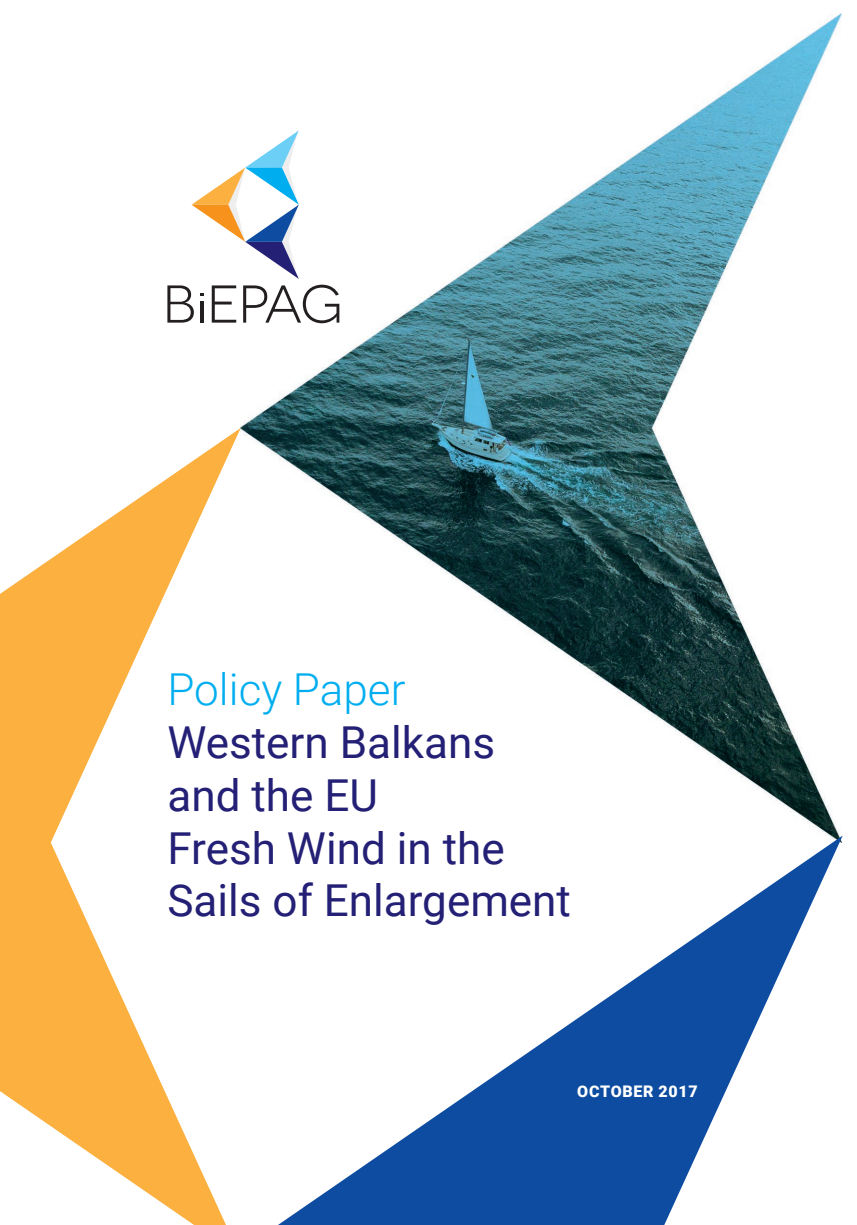
<style>
.page{position:relative;width:857px;height:1225px;background:#fff}
.page>*{position:absolute;margin:0;border:0;box-sizing:border-box;transform-origin:0 0}
.t1{font:44px/52.8px "Roboto";color:#242076}
.t2{font:300 44px "Roboto";color:#00aeef}
.t3{font:900 16px "Roboto";letter-spacing:.045em;color:#fff}
</style>
<div class="page">
<img style="left:241px;top:13px;width:600px;height:822px">
<svg style="left:191px;top:130px;width:108px;height:149px"></svg>
<svg style="left:167px;top:285px;width:27px;height:38px"></svg>
<svg style="left:212px;top:285px;width:24px;height:38px"></svg>
<svg style="left:243px;top:285px;width:96px;height:38px"></svg>
<hr style="left:200px;top:301px;width:3px;height:22px;background:#231f20">
<svg style="left:0;top:428px;width:241px;height:797px"></svg>
<svg style="left:278px;top:835px;width:564px;height:390px"></svg>
<p class="t2" style="left:167px;top:658px;width:239px">Policy Paper</p>
<p class="t1" style="left:167px;top:714px;width:405px">Western Balkans and the EU<br>Fresh Wind in the<br>Sails of Enlargement</p>
<p class="t3" style="left:577px;top:1080px;width:122px">OCTOBER 2017</p>
</div>
